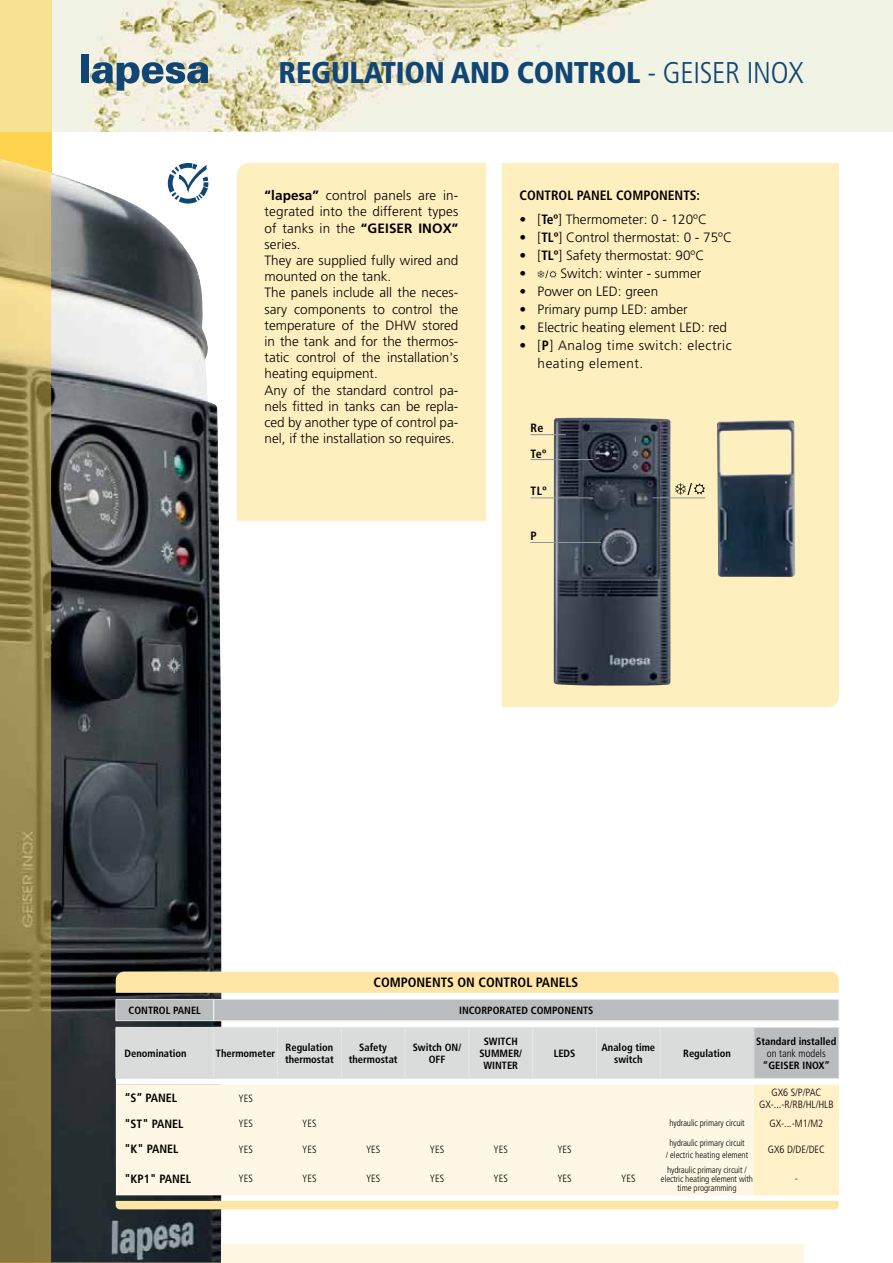
<style>
.page{position:relative;width:893px;height:1263px;background:#fff}
.page>*{position:absolute;margin:0;border:0;box-sizing:border-box;transform-origin:0 0}
.t1{font:900 condensed 30px "Frutiger LT Std";letter-spacing:-.01em;color:#114573}
.t2{font:300 condensed 24px "Frutiger LT Std";color:#114573}
.t3{font:300 13.5px/16.2px "Frutiger LT Std";color:#040000}
.t4{font:700 condensed 13.5px "Frutiger LT Std";color:#040000}
.t5{font:300 13.5px/18px "Frutiger LT Std";letter-spacing:.04em;color:#040000}
.t6{font:700 condensed 12px/25.5px "Frutiger LT Std";color:#040000}
.t7{font:700 condensed 10.5px/12px "Frutiger LT Std";color:#040000;text-align:center}
.t8{font:300 condensed 10.5px/12px "Frutiger LT Std";color:#040000;text-align:center}
.t9{font:300 condensed 9px/9px "Frutiger LT Std";letter-spacing:-.01em;color:#040000;text-align:center}
.s1{font-weight:300}
.s2{font-weight:700}
.s3{font-weight:700;font-stretch:condensed}
</style>
<div class="page">
<div style="left:81px;top:1245px;width:723px;height:18px;background:#fff7e2"></div>
<img style="left:51px;top:0;width:842px;height:132px">
<img style="left:51px;top:173px;width:171px;height:1090px">
<div style="left:81px;top:54px;width:7px;height:29px;background:#114573"></div>
<svg style="left:92px;top:62px;width:116px;height:29px;background:#7f96a1"></svg>
<svg style="left:0;top:132px;width:51px;height:27px"></svg>
<img style="left:0;top:159px;width:51px;height:1104px">
<svg style="left:165px;top:163px;width:46px;height:43px"></svg>
<div style="left:237px;top:163px;width:249px;height:358px;background:#feefbf"></div>
<div style="left:116px;top:972px;width:723px;height:21px;background:#fee6a7"></div>
<div style="left:116px;top:1201px;width:723px;height:8px;background:#fee6a7"></div>
<svg style="left:116px;top:1028px;width:723px;height:167px;background:#f2ede0"></svg>
<hr style="left:213px;top:1028px;width:1px;height:50px;background:#e6e6e6">
<hr style="left:277px;top:1028px;width:1px;height:50px;background:#e6e6e6">
<hr style="left:341px;top:1028px;width:1px;height:50px;background:#e6e6e6">
<hr style="left:405px;top:1028px;width:1px;height:50px;background:#e6e6e6">
<hr style="left:469px;top:1028px;width:1px;height:50px;background:#e6e6e6">
<hr style="left:532px;top:1028px;width:1px;height:50px;background:#e6e6e6">
<hr style="left:596px;top:1028px;width:1px;height:50px;background:#e6e6e6">
<hr style="left:660px;top:1028px;width:1px;height:50px;background:#e6e6e6">
<hr style="left:753px;top:1028px;width:1px;height:50px;background:#e6e6e6">
<hr style="left:116px;top:1027px;width:98px;height:1px;background:#e6e6e6">
<hr style="left:116px;top:1028px;width:1px;height:50px;background:#e6e6e6">
<hr style="left:214px;top:1027px;width:255px;height:1px;background:#e6e6e6">
<hr style="left:469px;top:1027px;width:191px;height:1px;background:#e6e6e6">
<hr style="left:660px;top:1027px;width:179px;height:1px;background:#e6e6e6">
<hr style="left:838px;top:1028px;width:1px;height:50px;background:#e6e6e6">
<hr style="left:116px;top:1078px;width:98px;height:1px;background:#e6e6e6">
<hr style="left:214px;top:1078px;width:255px;height:1px;background:#e6e6e6">
<hr style="left:469px;top:1078px;width:191px;height:1px;background:#e6e6e6">
<hr style="left:660px;top:1078px;width:179px;height:1px;background:#e6e6e6">
<div style="left:116px;top:1000px;width:723px;height:21px;background:#b9bdbf"></div>
<hr style="left:116px;top:999px;width:98px;height:1px;background:#e6e6e6">
<hr style="left:214px;top:999px;width:625px;height:1px;background:#e6e6e6">
<div style="left:502px;top:163px;width:337px;height:544px;background:#feefbf"></div>
<svg style="left:538px;top:271px;width:19px;height:7px"></svg>
<img style="left:554px;top:418px;width:116px;height:268px">
<img style="left:717px;top:420px;width:78px;height:157px">
<svg style="left:675px;top:483px;width:30px;height:12px"></svg>
<hr style="left:652px;top:497px;width:53px;height:1px;background:#919597">
<hr style="left:530px;top:542px;width:71px;height:1px;background:#919597">
<hr style="left:530px;top:497px;width:63px;height:1px;background:#919597">
<hr style="left:530px;top:459px;width:63px;height:1px;background:#919597">
<hr style="left:530px;top:434px;width:36px;height:1px;background:#919597">
<h1 class="t1" style="left:279px;top:55px;width:527px">REGULATION AND CONTROL <span class="s1">- GEISER INOX</span></h1>
<h2 class="t2" style="left:478px;top:62px;width:327px">DHW PRODUCTION/STORAGE TANKS</h2>
<p class="t3" style="left:265px;top:188px;width:195px"><span class="s2">“lapesa”</span> control panels are in&shy;tegrated into the different types of tanks in the <span class="s2">“GEISER INOX” </span>series.<br>They are supplied fully wired and mounted on the tank.<br>The panels include all the neces&shy;sary components to control the temperature of the DHW stored in the tank and for the thermos&shy;tatic control of the installation's heating equipment.<br>Any of the standard control pa&shy;nels fitted in tanks can be repla&shy;ced by another type of control pa&shy;nel, if the installation so requires.</p>
<p class="t4" style="left:520px;top:190px;width:182px">CONTROL PANEL COMPONENTS:</p>
<p class="t3" style="left:520px;top:212px;width:189px">• [<span class="s3">Teº</span>] Thermometer: 0 - 120ºC</p>
<p class="t3" style="left:520px;top:230px;width:214px">• [<span class="s3">TLº</span>] Control thermostat: 0 - 75ºC</p>
<p class="t3" style="left:520px;top:247px;width:186px;line-height:18px">• [<span class="s3">TLº</span>] Safety thermostat: 90ºC •</p>
<p class="t3" style="left:560px;top:266px;width:142px">Switch: winter - summer</p>
<p class="t3" style="left:520px;top:284px;width:140px">• Power on LED: green</p>
<p class="t3" style="left:520px;top:302px;width:169px">• Primary pump LED: amber</p>
<p class="t3" style="left:520px;top:320px;width:209px">• Electric heating element LED: red</p>
<p class="t5" style="left:538px;top:337px;width:195px;text-indent:-18px">• [<span class="s3">P</span>] Analog time switch: electric heating element.</p>
<p class="t6" style="left:530px;top:416px;width:17px">Re<br>Teº</p>
<p class="t6" style="left:530px;top:479px;width:18px">TLº</p>
<p class="t6" style="left:530px;top:524px;width:8px">P</p>
<p class="t4" style="left:373px;top:977px;width:206px">COMPONENTS ON CONTROL PANELS</p>
<p class="t7" style="left:129px;top:1005px;width:74px">CONTROL PANEL</p>
<p class="t7" style="left:459px;top:1005px;width:136px">INCORPORATED COMPONENTS</p>
<p class="t7" style="left:125px;top:1048px;width:64px">Denomination</p>
<p class="t7" style="left:216px;top:1048px;width:61px">Thermometer</p>
<p class="t7" style="left:285px;top:1042px;width:50px;text-align:left">Regulation thermostat</p>
<p class="t7" style="left:349px;top:1042px;width:50px">Safety thermostat</p>
<p class="t7" style="left:413px;top:1042px;width:50px">Switch ON/<br>OFF</p>
<p class="t7" style="left:479px;top:1036px;width:44px">SWITCH<br>SUMMER/<br>WINTER</p>
<p class="t7" style="left:554px;top:1048px;width:23px">LEDS</p>
<p class="t7" style="left:601px;top:1042px;width:55px">Analog time switch</p>
<p class="t7" style="left:683px;top:1048px;width:49px">Regulation</p>
<p class="t7" style="left:756px;top:1036px;width:82px">Standard installed</p>
<p class="t8" style="left:767px;top:1048px;width:60px">on tank models</p>
<p class="t7" style="left:763px;top:1060px;width:69px">“GEISER INOX”</p>
<p class="t6" style="left:124px;top:1086px;width:54px">“S” PANEL</p>
<p class="t8" style="left:238px;top:1092px;width:16px">YES</p>
<p class="t8" style="left:759px;top:1086px;width:76px">GX6 S/P/PAC<br>GX-...-R/RB/HL/HLB</p>
<p class="t6" style="left:124px;top:1111px;width:61px">"ST" PANEL</p>
<p class="t8" style="left:238px;top:1118px;width:16px">YES</p>
<p class="t8" style="left:302px;top:1118px;width:16px">YES</p>
<p class="t9" style="left:669px;top:1119px;width:77px">hydraulic primary circuit</p>
<p class="t8" style="left:769px;top:1118px;width:55px">GX-...-M1/M2</p>
<p class="t6" style="left:124px;top:1137px;width:56px">"K" PANEL</p>
<p class="t8" style="left:238px;top:1143px;width:16px">YES</p>
<p class="t8" style="left:302px;top:1143px;width:16px">YES</p>
<p class="t8" style="left:366px;top:1143px;width:16px">YES</p>
<p class="t8" style="left:430px;top:1143px;width:16px">YES</p>
<p class="t8" style="left:493px;top:1143px;width:16px">YES</p>
<p class="t8" style="left:557px;top:1143px;width:16px">YES</p>
<p class="t9" style="left:666px;top:1137px;width:84px;line-height:12px">hydraulic primary circuit<br>/ electric heating element</p>
<p class="t8" style="left:768px;top:1143px;width:59px">GX6 D/DE/DEC</p>
<p class="t6" style="left:124px;top:1167px;width:68px">"KP1" PANEL</p>
<p class="t8" style="left:238px;top:1173px;width:16px">YES</p>
<p class="t8" style="left:302px;top:1173px;width:16px">YES</p>
<p class="t8" style="left:366px;top:1173px;width:16px">YES</p>
<p class="t8" style="left:430px;top:1173px;width:16px">YES</p>
<p class="t8" style="left:493px;top:1173px;width:16px">YES</p>
<p class="t8" style="left:557px;top:1173px;width:16px">YES</p>
<p class="t8" style="left:621px;top:1173px;width:16px">YES</p>
<p class="t9" style="left:661px;top:1166px;width:94px">hydraulic primary circuit / electric heating element with time programming</p>
<p class="t8" style="left:795px;top:1173px;width:5px">-</p>
</div>
